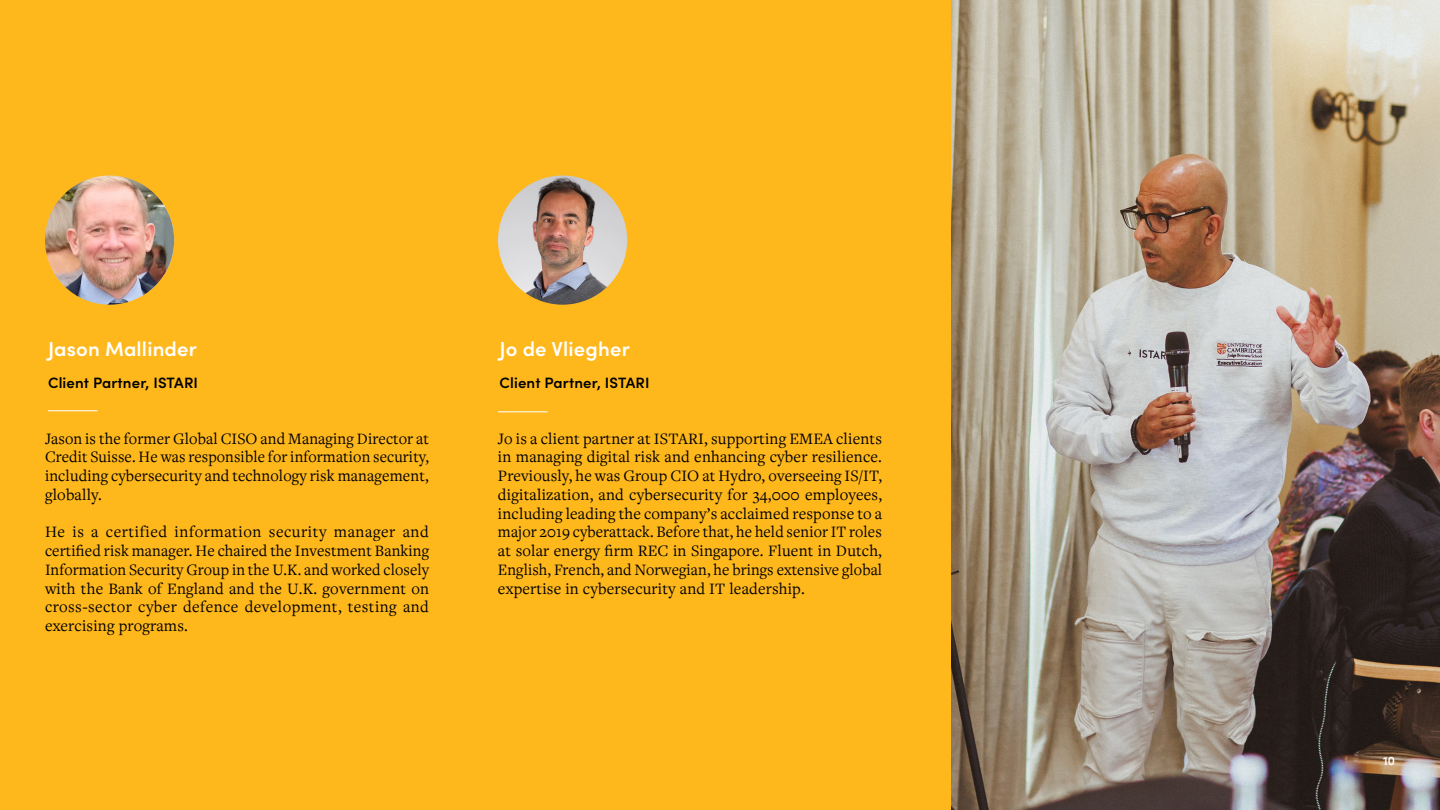
<style>
.page{position:relative;width:1440px;height:810px;background:#ffb81c}
.page>*{position:absolute;margin:0;border:0;box-sizing:border-box;transform-origin:0 0}
.t1{font:600 20.25px "Sofia Pro";letter-spacing:.01em;color:#fff}
.t2{font:16.5px/18.8px "Freight Text Pro";letter-spacing:.01em;color:#000;text-align:justify}
.t3{font:600 15px "Sofia Pro";letter-spacing:.01em;color:#000}
.t4{font:600 12.23px "Sofia Pro";color:#fff}
</style>
<div class="page">
<img style="left:498px;top:176px;width:129px;height:129px;border-radius:65px">
<img style="left:951px;top:0;width:489px;height:810px">
<hr style="left:498px;top:411px;width:50px;height:1px;background:#fff">
<img style="left:45px;top:176px;width:129px;height:129px;border-radius:65px">
<hr style="left:48px;top:410px;width:50px;height:1px;background:#fff">
<p class="t1" style="left:48px;top:333px;width:150px">Jason Mallinder</p>
<p class="t1" style="left:500px;top:333px;width:132px">Jo de Vliegher</p>
<p class="t3" style="left:48px;top:372px;width:152px">Client Partner, ISTARI</p>
<p class="t3" style="left:500px;top:372px;width:152px">Client Partner, ISTARI</p>
<p class="t2" style="left:45px;top:428px;width:386px">Jason is the former Global CISO and Managing Director at Credit Suisse. He was responsible for information security, including cybersecurity and technology risk management, globally.</p>
<p class="t2" style="left:45px;top:522px;width:386px">He is a certified information security manager and certified risk manager. He chaired the Investment Banking Information Security Group in the U.K. and worked closely with the Bank of England and the U.K. government on cross-sector cyber defence development, testing and exercising programs.</p>
<p class="t2" style="left:498px;top:428px;width:386px">Jo is a client partner at ISTARI, supporting EMEA clients in managing digital risk and enhancing cyber resilience.<br>Previously, he was Group CIO at Hydro, overseeing IS/IT, digitalization, and cybersecurity for 34,000 employees, including leading the company’s acclaimed response to a major 2019 cyberattack. Before that, he held senior IT roles at solar energy firm REC in Singapore. Fluent in Dutch, English, French, and Norwegian, he brings extensive global expertise in cybersecurity and IT leadership.</p>
<p class="t4" style="left:1383px;top:752px;width:13px">10</p>
</div>
